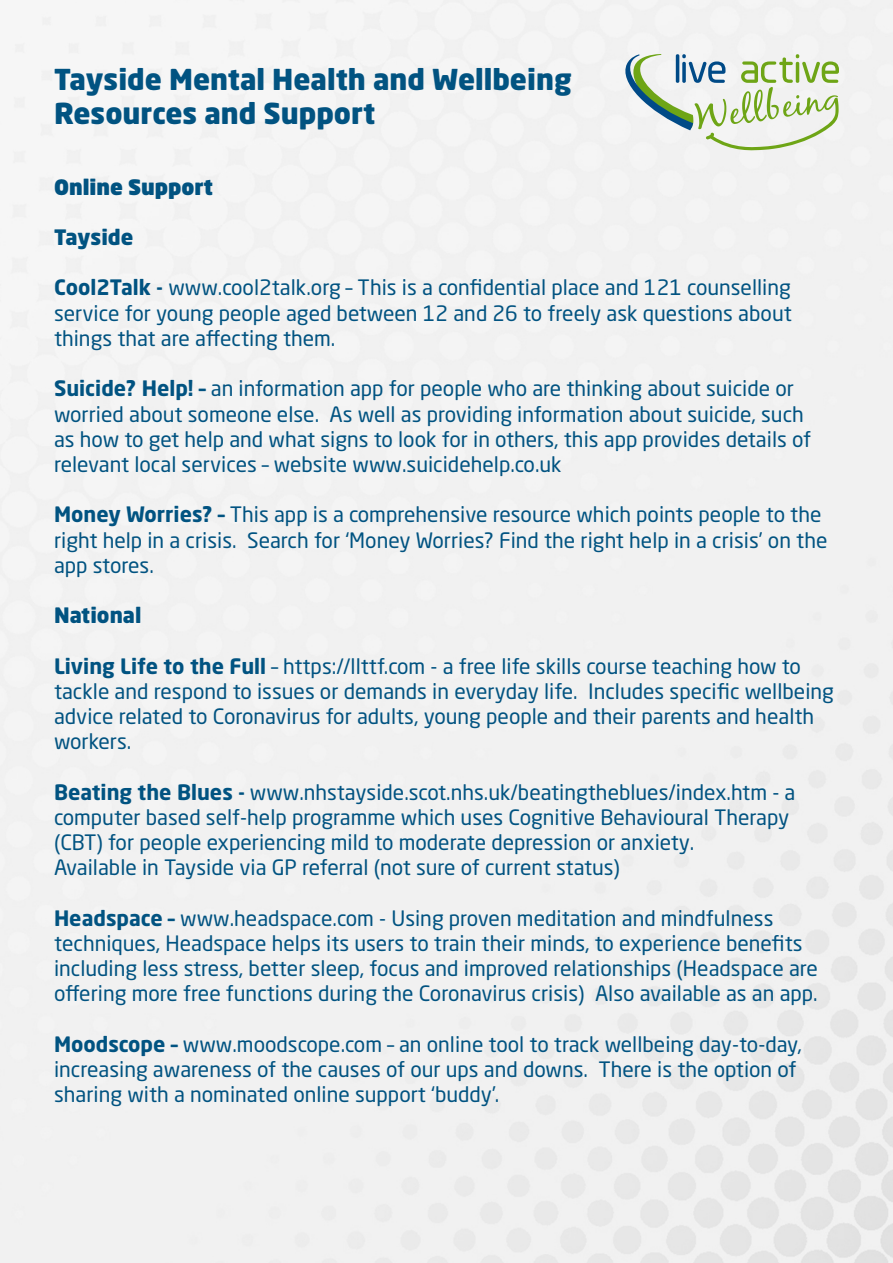
<style>
.page{position:relative;width:893px;height:1263px;background:#fff}
.page>*{position:absolute;margin:0;border:0;box-sizing:border-box;transform-origin:0 0}
.t1{font:900 28.5px/34.2px "Neo Sans Std";color:#015381}
.t2{font:21px/25.2px "Neo Sans Std";color:#015381}
.t3{font:900 21px "Neo Sans Std";color:#015381}
.t4{font:900 21px "Neo Sans Std";color:#015381}
.s1{font-weight:700}
</style>
<div class="page">
<svg style="left:625px;top:54px;width:214px;height:96px"></svg>
<p class="t1" style="left:54px;top:61px;width:519px">Tayside Mental Health and Wellbeing<br>Resources and Support</p>
<p class="t4" style="left:54px;top:173px;width:160px">Online Support</p>
<p class="t3" style="left:54px;top:224px;width:81px">Tayside</p>
<p class="t2" style="left:54px;top:275px;width:739px;text-align:justify"><span class="s1">Cool2Talk -</span> www.cool2talk.org – This is a confidential place and 121 counselling service for young people aged between 12 and 26 to freely ask questions about things that are affecting them.</p>
<p class="t2" style="left:54px;top:376px;width:759px"><span class="s1">Suicide? Help! –</span> an information app for people who are thinking about suicide or worried about someone else. As well as providing information about suicide, such as how to get help and what signs to look for in others, this app provides details of relevant local services – website www.suicidehelp.co.uk</p>
<p class="t2" style="left:54px;top:502px;width:775px"><span class="s1">Money Worries? –</span> This app is a comprehensive resource which points people to the right help in a crisis. Search for ‘Money Worries? Find the right help in a crisis’ on the app stores.</p>
<p class="t3" style="left:54px;top:602px;width:89px">National</p>
<p class="t2" style="left:54px;top:653px;width:781px"><span class="s1">Living Life to the Full</span> – https://llttf.com - a free life skills course teaching how to tackle and respond to issues or demands in everyday life. Includes specific wellbeing advice related to Coronavirus for adults, young people and their parents and health workers.</p>
<p class="t2" style="left:54px;top:779px;width:743px"><span class="s1">Beating the Blues -</span> www.nhstayside.scot.nhs.uk/beatingtheblues/index.htm - a computer based self-help programme which uses Cognitive Behavioural Therapy (CBT) for people experiencing mild to moderate depression or anxiety.</p>
<p class="t2" style="left:54px;top:854px;width:567px">Available in Tayside via GP referral (not sure of current status)</p>
<p class="t2" style="left:54px;top:905px;width:766px"><span class="s1">Headspace –</span> www.headspace.com - Using proven meditation and mindfulness techniques, Headspace helps its users to train their minds, to experience benefits including less stress, better sleep, focus and improved relationships (Headspace are offering more free functions during the Coronavirus crisis) Also available as an app.</p>
<p class="t2" style="left:54px;top:1031px;width:750px"><span class="s1">Moodscope –</span> www.moodscope.com – an online tool to track wellbeing day-to-day, increasing awareness of the causes of our ups and downs. There is the option of sharing with a nominated online support ‘buddy’.</p>
</div>
